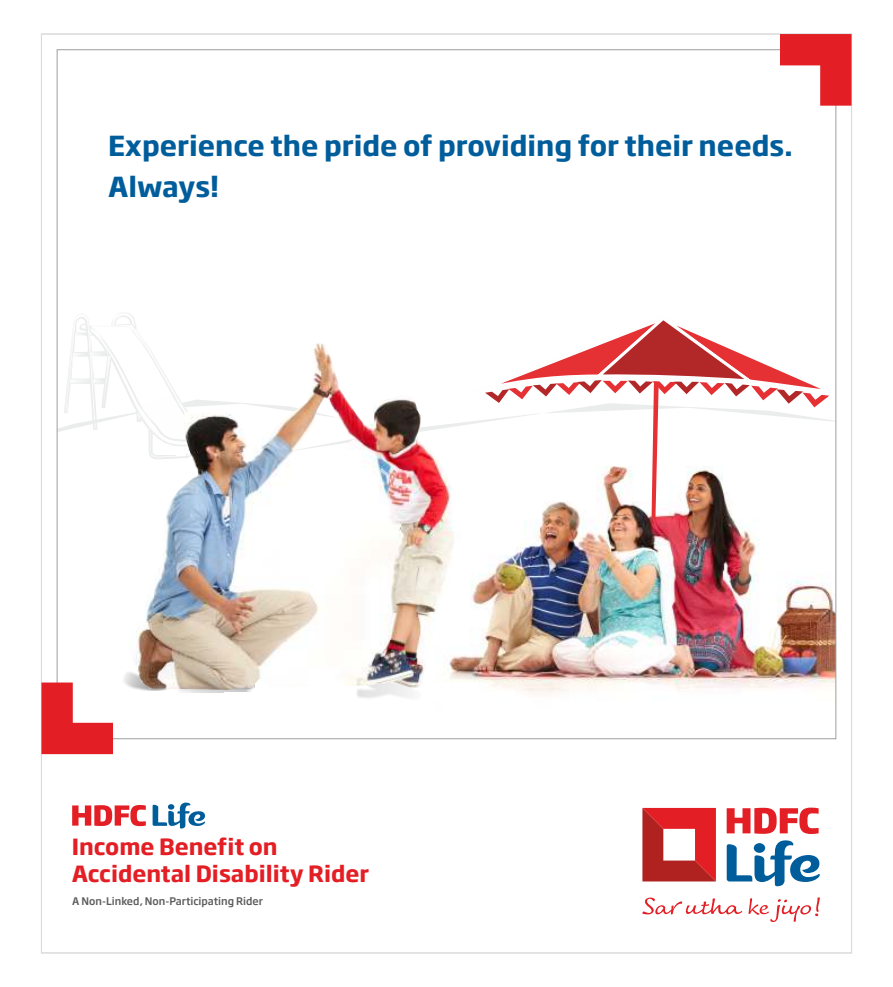
<style>
.page{position:relative;width:893px;height:987px;background:#fff}
.page>*{position:absolute;margin:0;border:0;box-sizing:border-box;transform-origin:0 0}
.t1{font:700 27.3px/40.8px "Soho Gothic Pro";color:#005d9b}
.t2{font:700 22.05px/27.8px "Soho Gothic Pro";color:#e31e24}
.t3{font:500 10.35px "Soho Gothic Pro";color:#5b5b5b}
</style>
<div class="page">
<svg style="left:59px;top:312px;width:84px;height:120px"></svg>
<img style="left:469px;top:517px;width:365px;height:177px">
<svg style="left:469px;top:320px;width:365px;height:197px"></svg>
<img style="left:178px;top:689px;width:74px;height:3px">
<img style="left:128px;top:343px;width:341px;height:346px">
<svg style="left:41px;top:682px;width:72px;height:71px"></svg>
<svg style="left:780px;top:34px;width:71px;height:72px"></svg>
<svg style="left:727px;top:840px;width:93px;height:46px"></svg>
<svg style="left:727px;top:807px;width:92px;height:26px"></svg>
<svg style="left:642px;top:807px;width:74px;height:74px"></svg>
<svg style="left:642px;top:897px;width:100px;height:18px"></svg>
<svg style="left:748px;top:897px;width:72px;height:24px"></svg>
<svg style="left:72px;top:805px;width:74px;height:20px"></svg>
<svg style="left:153px;top:802px;width:52px;height:26px"></svg>
<p class="t1" style="left:108px;top:128px;width:686px">Experience the pride of providing for their needs.<br>Always!</p>
<p class="t2" style="left:72px;top:833px;width:299px">Income Benefit on<br>Accidental Disability Rider</p>
<p class="t3" style="left:72px;top:896px;width:192px">A Non-Linked, Non-Participating Rider</p>
</div>
